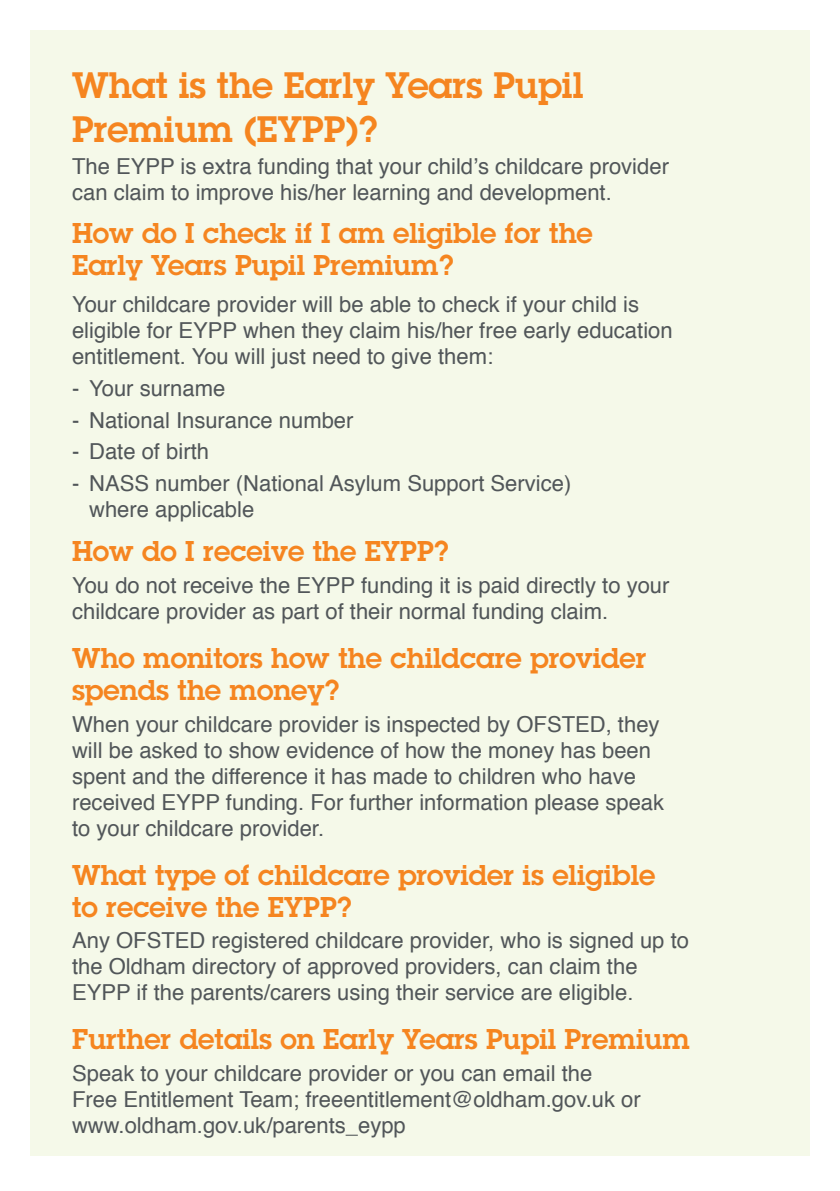
<style>
.page{position:relative;width:840px;height:1191px;background:#fff}
.page>*{position:absolute;margin:0;border:0;box-sizing:border-box;transform-origin:0 0}
.t1{font:600 36px/44px "Lubalin Graph Std";color:#f58520}
.t2{font:600 28px/32px "Lubalin Graph Std";color:#f58520}
.t3{font:22px/26px "Helvetica";color:#515659}
</style>
<div class="page">
<div style="left:30px;top:30px;width:779px;height:1125px;background:#f5f9e9"></div>
<h1 class="t1" style="left:72px;top:63px;width:512px">What is the Early Years Pupil<br>Premium (EYPP)?</h1>
<p class="t3" style="left:72px;top:152px;width:598px">The EYPP is extra funding that your child’s childcare provider can claim to improve his/her learning and development.</p>
<p class="t2" style="left:72px;top:217px;width:522px">How do I check if I am eligible for the<br>Early Years Pupil Premium?</p>
<p class="t3" style="left:72px;top:291px;width:601px">Your childcare provider will be able to check if your child is eligible for EYPP when they claim his/her free early education entitlement. You will just need to give them:</p>
<p class="t3" style="left:72px;top:375px;width:155px">- Your surname</p>
<p class="t3" style="left:72px;top:406px;width:283px">- National Insurance number</p>
<p class="t3" style="left:72px;top:438px;width:138px">- Date of birth</p>
<p class="t3" style="left:89px;top:470px;width:483px;text-indent:-17px">- NASS number (National Asylum Support Service) where applicable</p>
<p class="t2" style="left:72px;top:535px;width:378px">How do I receive the EYPP?</p>
<p class="t3" style="left:72px;top:571px;width:598px">You do not receive the EYPP funding it is paid directly to your childcare provider as part of their normal funding claim.</p>
<p class="t2" style="left:72px;top:641px;width:575px">Who monitors how the childcare provider spends the money?</p>
<p class="t3" style="left:72px;top:710px;width:593px">When your childcare provider is inspected by OFSTED, they will be asked to show evidence of how the money has been spent and the difference it has made to children who have received EYPP funding. For further information please speak to your childcare provider.</p>
<p class="t2" style="left:72px;top:858px;width:584px">What type of childcare provider is eligible to receive the EYPP?</p>
<p class="t3" style="left:72px;top:927px;width:618px">Any OFSTED registered childcare provider, who is signed up to the Oldham directory of approved providers, can claim the<br>EYPP if the parents/carers using their service are eligible.</p>
<p class="t2" style="left:72px;top:1023px;width:619px">Further details on Early Years Pupil Premium</p>
<p class="t3" style="left:72px;top:1059px;width:570px">Speak to your childcare provider or you can email the<br>Free Entitlement Team; freeentitlement@oldham.gov.uk or www.oldham.gov.uk/parents_eypp</p>
</div>
